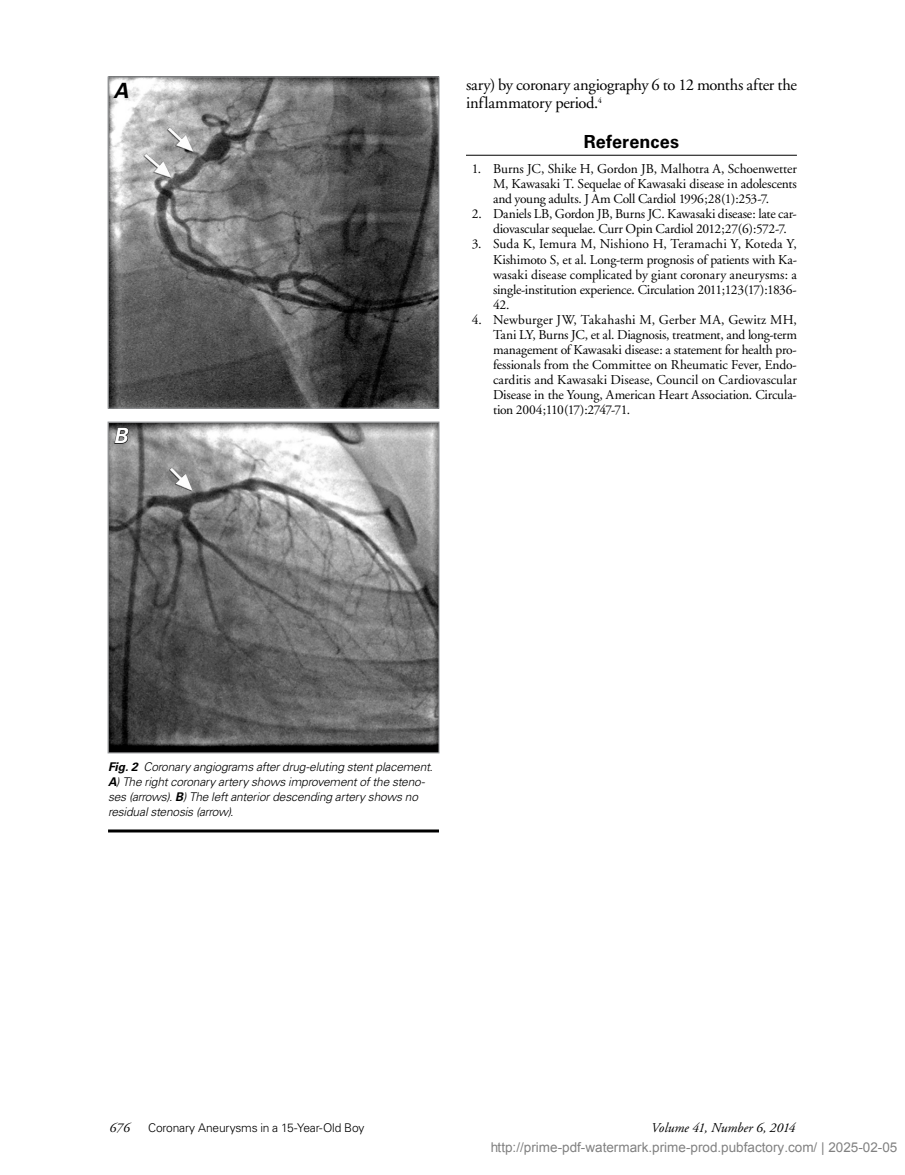
<style>
.page{position:relative;width:905px;height:1175px;background:#fff}
.page>*{position:absolute;margin:0;border:0;box-sizing:border-box;transform-origin:0 0}
.t1{font:italic 700 21px "Univers LT";color:#000}
.t2{font:italic 700 21px "Univers LT";color:#fff}
.t3{font:700 18px "Univers LT";letter-spacing:.01em;color:#000}
.t4{font:16.5px/18px "Adobe Garamond";letter-spacing:-.015em;color:#000}
.t5{font:13.5px/15px "Adobe Garamond";letter-spacing:-.02em;color:#000;text-align:justify}
.t6{font:13.5px "Arial";color:rgb(0 0 0/.5)}
.t7{font:italic 13.5px "Adobe Garamond";color:#000}
.t8{font:italic 300 12px/15px "Univers LT";letter-spacing:-.015em;color:#000}
.t9{font:300 12px "Univers LT";letter-spacing:-.02em;color:#000}
.s1{font-weight:700}
</style>
<div class="page">
<hr style="left:466px;top:155px;width:330px;height:1px;background:#000">
<hr style="left:108px;top:829px;width:331px;height:3px;background:#000">
<img style="left:110px;top:79px;width:327px;height:327px">
<div style="left:108px;top:77px;width:331px;height:331px;border:1px solid #939598"></div>
<img style="left:110px;top:424px;width:327px;height:327px">
<div style="left:108px;top:422px;width:331px;height:331px;border:1px solid #939598"></div>
<svg style="left:114px;top:427px;width:15px;height:17px"></svg>
<h1 class="t1" style="left:113px;top:78px;width:17px">A</h1>
<h1 class="t2" style="left:113px;top:423px;width:16px">B</h1>
<p class="t4" style="left:466px;top:76px;width:332px">sary) by coronary angiography 6 to 12 months after the inflammatory period.<sup>4</sup></p>
<h2 class="t3" style="left:583px;top:131px;width:97px">References</h2>
<p class="t5" style="left:493px;top:162px;width:305px;text-indent:-21px">1. Burns JC, Shike H, Gordon JB, Malhotra A, Schoenwetter M, Kawasaki T. Sequelae of Kawasaki disease in adolescents and young adults. J Am Coll Cardiol 1996;28(1):253-7.</p>
<p class="t5" style="left:493px;top:207px;width:305px;text-indent:-21px">2. Daniels LB, Gordon JB, Burns JC. Kawasaki disease: late car&shy;diovascular sequelae. Curr Opin Cardiol 2012;27(6):572-7.</p>
<p class="t5" style="left:493px;top:237px;width:305px;text-indent:-21px">3. Suda K, Iemura M, Nishiono H, Teramachi Y, Koteda Y, Kishimoto S, et al. Long-term prognosis of patients with Ka&shy;wasaki disease complicated by giant coronary aneurysms: a single-institution experience. Circulation 2011;123(17):1836- 42.</p>
<p class="t5" style="left:493px;top:312px;width:305px;text-indent:-21px">4. Newburger JW, Takahashi M, Gerber MA, Gewitz MH, Tani LY, Burns JC, et al. Diagnosis, treatment, and long-term management of Kawasaki disease: a statement for health pro&shy;fessionals from the Committee on Rheumatic Fever, Endo&shy;carditis and Kawasaki Disease, Council on Cardiovascular Disease in the Young, American Heart Association. Circula&shy;tion 2004;110(17):2747-71.</p>
<p class="t8" style="left:108px;top:759px;width:326px"><span class="s1">Fig. 2</span> Coronary angiograms after drug-eluting stent placement.<br><span class="s1">A</span>) The right coronary artery shows improvement of the steno&shy;ses (arrows). <span class="s1">B</span>) The left anterior descending artery shows no residual stenosis (arrow).</p>
<p class="t7" style="left:110px;top:1120px;width:22px">676</p>
<p class="t9" style="left:148px;top:1120px;width:218px">Coronary Aneurysms in a 15-Year-Old Boy</p>
<p class="t7" style="left:651px;top:1120px;width:146px">Volume 41, Number 6, 2014</p>
<p class="t6" style="left:490px;top:1140px;width:409px">http://prime-pdf-watermark.prime-prod.pubfactory.com/ | 2025-02-05</p>
</div>
